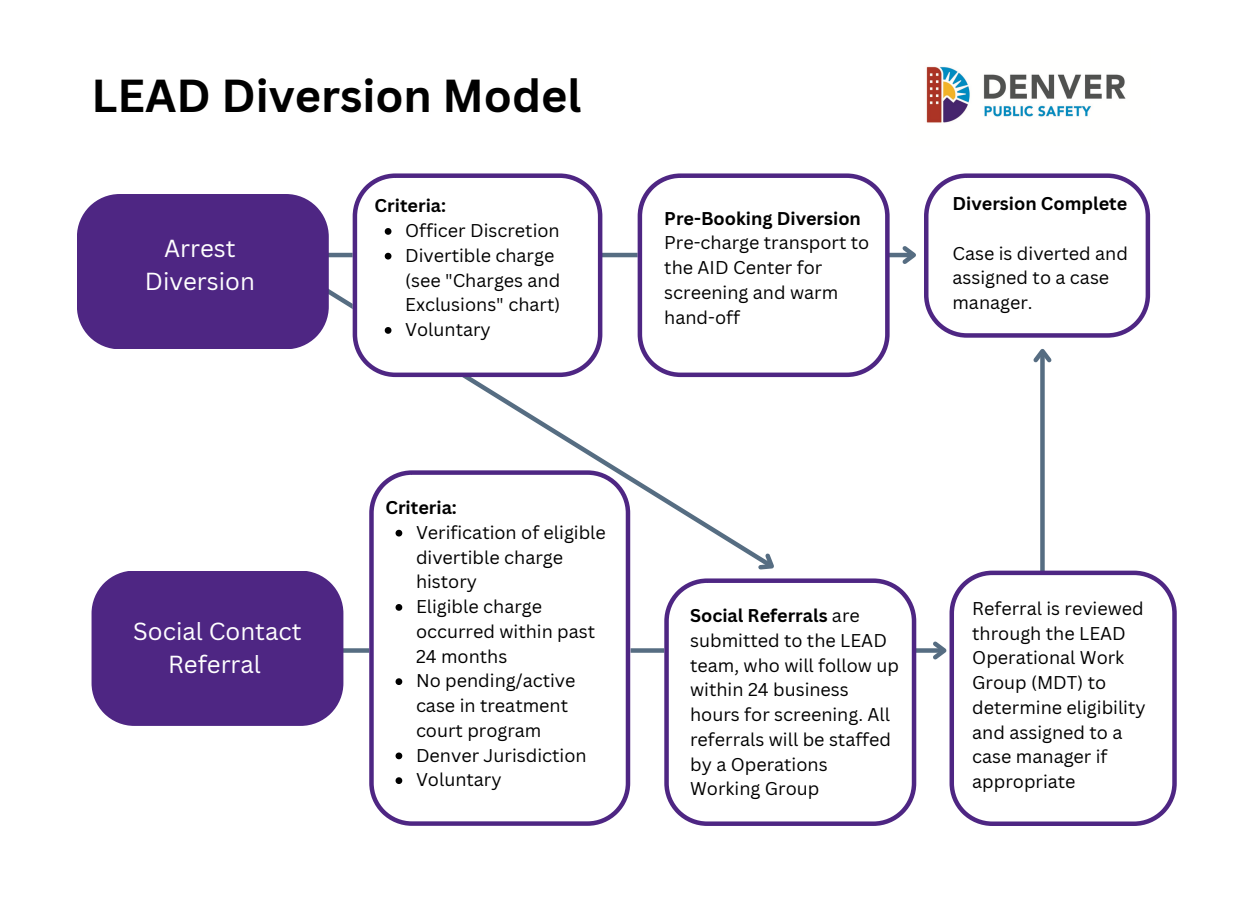
<style>
.page{position:relative;width:1242px;height:918px;background:#fff}
.page>*{position:absolute;margin:0;border:0;box-sizing:border-box;transform-origin:0 0}
.t1{font:700 45px "Canva Sans";color:#000}
.t2{font:24px/32.7px "Canva Sans";color:#fff;text-align:center}
.t3{font:18px/24.8px "Canva Sans";color:#000}
.t4{font:700 18px "Canva Sans";color:#000}
.s1{font-weight:700}
</style>
<div class="page">
<svg style="left:329px;top:267px;width:449px;height:290px"></svg>
<svg style="left:752px;top:547px;width:26px;height:23px"></svg>
<div style="left:295px;top:648px;width:649px;height:5px;background:#566d82"></div>
<svg style="left:929px;top:637px;width:21px;height:27px"></svg>
<svg style="left:369px;top:470px;width:261px;height:356px"></svg>
<hr style="left:280px;top:253px;width:634px;height:4px;background:#566d82">
<svg style="left:353px;top:173px;width:249px;height:204px"></svg>
<svg style="left:638px;top:173px;width:252px;height:204px"></svg>
<svg style="left:664px;top:578px;width:252px;height:248px"></svg>
<div style="left:92px;top:571px;width:251px;height:155px;background:#4e2683"></div>
<div style="left:77px;top:194px;width:252px;height:155px;background:#4e2683"></div>
<svg style="left:898px;top:173px;width:252px;height:165px"></svg>
<div style="left:1040px;top:351px;width:5px;height:437px;background:#566d82"></div>
<svg style="left:1033px;top:349px;width:19px;height:17px"></svg>
<svg style="left:950px;top:571px;width:227px;height:255px"></svg>
<img style="left:926px;top:66px;width:200px;height:57px">
<svg style="left:396px;top:530px;width:6px;height:7px"></svg>
<svg style="left:396px;top:604px;width:6px;height:7px"></svg>
<svg style="left:396px;top:678px;width:6px;height:7px"></svg>
<svg style="left:396px;top:753px;width:6px;height:6px"></svg>
<svg style="left:396px;top:777px;width:6px;height:7px"></svg>
<svg style="left:385px;top:228px;width:6px;height:7px"></svg>
<svg style="left:385px;top:253px;width:6px;height:7px"></svg>
<svg style="left:385px;top:327px;width:6px;height:7px"></svg>
<h1 class="t1" style="left:92px;top:64px;width:491px">LEAD Diversion Model</h1>
<h2 class="t2" style="left:145px;top:232px;width:112px">Arrest<br>Diversion</h2>
<p class="t4" style="left:375px;top:193px;width:73px">Criteria:</p>
<p class="t3" style="left:405px;top:218px;width:157px">Officer Discretion<br>Divertible charge (see "Charges and<br>Exclusions" chart)<br>Voluntary</p>
<p class="t4" style="left:664px;top:205px;width:198px">Pre-Booking Diversion</p>
<p class="t3" style="left:664px;top:230px;width:207px">Pre-charge transport to the AID Center for screening and warm hand-off</p>
<p class="t4" style="left:952px;top:191px;width:176px">Diversion Complete</p>
<p class="t3" style="left:952px;top:240px;width:177px">Case is diverted and assigned to a case manager.</p>
<h2 class="t2" style="left:133px;top:615px;width:170px">Social Contact<br>Referral</h2>
<p class="t4" style="left:385px;top:495px;width:73px">Criteria:</p>
<p class="t3" style="left:416px;top:519px;width:191px">Verification of eligible divertible charge history<br>Eligible charge occurred within past<br>24 months<br>No pending/active case in treatment court program<br>Denver Jurisdiction<br>Voluntary</p>
<p class="t3" style="left:690px;top:603px;width:210px"><span class="s1">Social Referrals</span> are submitted to the LEAD team, who will follow up within 24 business hours for screening. All referrals will be staffed by a Operations<br>Working Group</p>
<p class="t3" style="left:972px;top:596px;width:175px">Referral is reviewed through the LEAD<br>Operational Work<br>Group (MDT) to determine eligibility and assigned to a case manager if appropriate</p>
</div>
